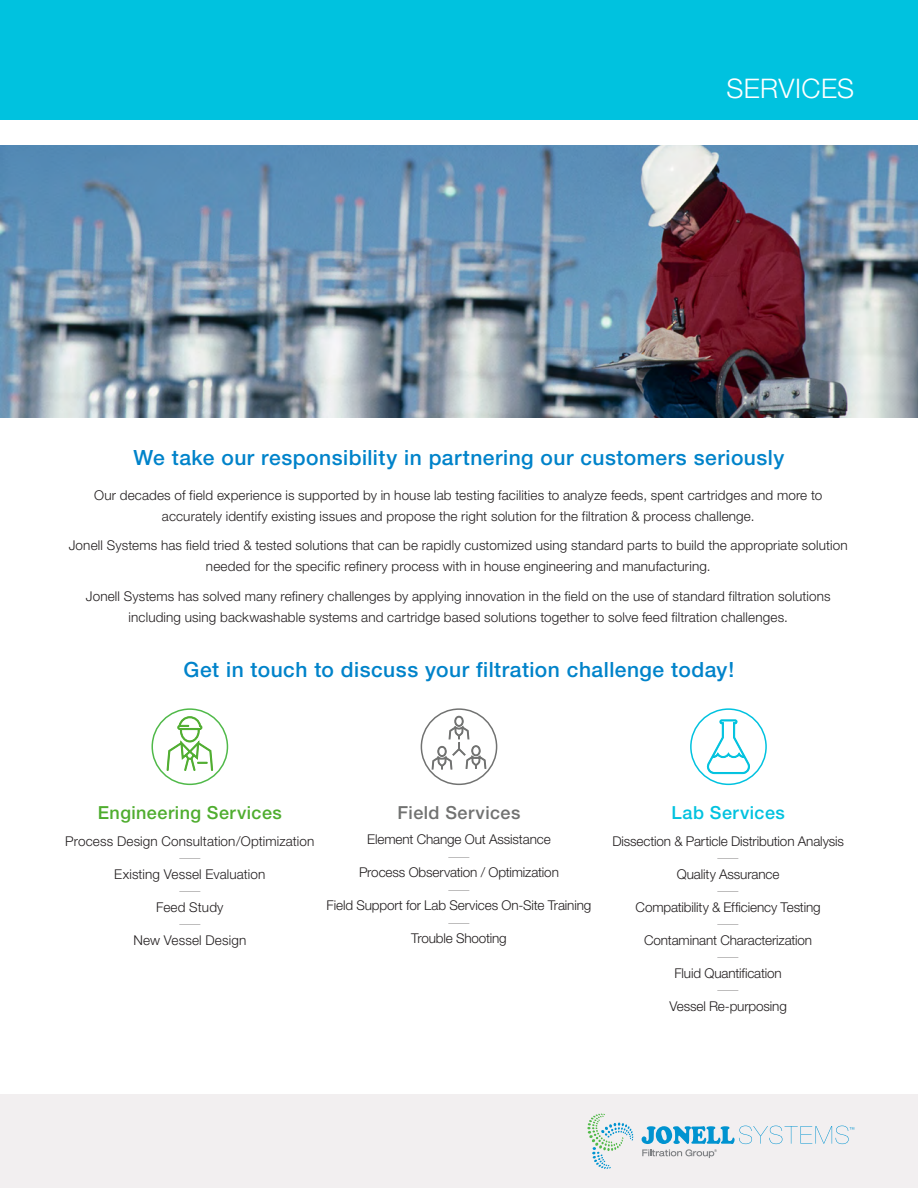
<style>
.page{position:relative;width:918px;height:1188px;background:#fff}
.page>*{position:absolute;margin:0;border:0;box-sizing:border-box;transform-origin:0 0}
.t1{font:300 27px "Helvetica Neue";letter-spacing:.015em;color:#fff}
.t2{font:500 21px "Helvetica Neue";letter-spacing:.025em;color:#0083ca}
.t3{font:500 18px "Helvetica Neue";letter-spacing:.025em;color:#4fad2f}
.t4{font:500 18px "Helvetica Neue";letter-spacing:.025em;color:#717271}
.t5{font:500 18px "Helvetica Neue";letter-spacing:.025em;color:#00c2df}
.t6{font:300 13.5px/21px "Helvetica Neue";letter-spacing:.01em;color:#231f20;text-align:center}
.t7{font:300 13.5px "Helvetica Neue";letter-spacing:-.01em;color:#231f20}
.t8{font:200 13.5px "Helvetica Neue";color:#231f20;scale:2.1 1}
</style>
<div class="page">
<div style="left:0;top:1094px;width:918px;height:94px;background:#f2eff0"></div>
<svg style="left:587px;top:1114px;width:46px;height:55px"></svg>
<svg style="left:642px;top:1126px;width:212px;height:32px"></svg>
<div style="left:0;top:0;width:918px;height:119px;background:#00c2df"></div>
<img style="left:0;top:145px;width:918px;height:272px">
<div style="left:421px;top:708px;width:76px;height:77px;border:2px solid #717271;border-radius:50%"></div>
<svg style="left:432px;top:715px;width:54px;height:64px"></svg>
<div style="left:690px;top:708px;width:77px;height:77px;border:2px solid #00c2df;border-radius:50%"></div>
<svg style="left:706px;top:709px;width:44px;height:65px"></svg>
<div style="left:151px;top:708px;width:77px;height:77px;border:2px solid #50b949;border-radius:50%"></div>
<svg style="left:167px;top:716px;width:46px;height:55px"></svg>
<h1 class="t1" style="left:726px;top:72px;width:129px">SERVICES</h1>
<h2 class="t2" style="left:134px;top:445px;width:652px">We take our responsibility in partnering our customers seriously</h2>
<p class="t6" style="left:94px;top:484px;width:730px">Our decades of field experience is supported by in house lab testing facilities to analyze feeds, spent cartridges and more to accurately identify existing issues and propose the right solution for the filtration &amp; process challenge.</p>
<p class="t6" style="left:69px;top:535px;width:780px">Jonell Systems has field tried &amp; tested solutions that can be rapidly customized using standard parts to build the appropriate solution needed for the specific refinery process with in house engineering and manufacturing.</p>
<p class="t6" style="left:86px;top:585px;width:746px">Jonell Systems has solved many refinery challenges by applying innovation in the field on the use of standard filtration solutions including using backwashable systems and cartridge based solutions together to solve feed filtration challenges.</p>
<h2 class="t2" style="left:184px;top:657px;width:552px">Get in touch to discuss your filtration challenge today!</h2>
<h3 class="t3" style="left:98px;top:802px;width:186px">Engineering Services</h3>
<p class="t6" style="left:65px;top:830px;width:251px">Process Design Consultation/Optimization</p>
<p class="t8" style="left:176px;top:849px;width:15px">—</p>
<p class="t6" style="left:114px;top:863px;width:153px">Existing Vessel Evaluation</p>
<p class="t8" style="left:176px;top:882px;width:15px">—</p>
<p class="t6" style="left:156px;top:896px;width:69px">Feed Study</p>
<p class="t8" style="left:176px;top:915px;width:15px">—</p>
<p class="t6" style="left:133px;top:929px;width:114px">New Vessel Design</p>
<h3 class="t4" style="left:398px;top:802px;width:124px">Field Services</h3>
<p class="t7" style="left:367px;top:831px;width:185px">Element Change Out Assistance</p>
<p class="t8" style="left:445px;top:848px;width:15px">—</p>
<p class="t7" style="left:359px;top:864px;width:201px">Process Observation / Optimization</p>
<p class="t8" style="left:445px;top:881px;width:15px">—</p>
<p class="t7" style="left:327px;top:897px;width:266px">Field Support for Lab Services On-Site Training</p>
<p class="t8" style="left:445px;top:914px;width:15px">—</p>
<p class="t7" style="left:411px;top:930px;width:97px">Trouble Shooting</p>
<h3 class="t5" style="left:671px;top:802px;width:115px">Lab Services</h3>
<p class="t7" style="left:612px;top:832px;width:233px">Dissection &amp; Particle Distribution Analysis</p>
<p class="t8" style="left:714px;top:849px;width:15px">—</p>
<p class="t7" style="left:677px;top:865px;width:104px">Quality Assurance</p>
<p class="t8" style="left:714px;top:882px;width:15px">—</p>
<p class="t7" style="left:636px;top:898px;width:187px">Compatibility &amp; Efficiency Testing</p>
<p class="t8" style="left:714px;top:915px;width:15px">—</p>
<p class="t7" style="left:644px;top:931px;width:170px">Contaminant Characterization</p>
<p class="t8" style="left:714px;top:948px;width:15px">—</p>
<p class="t7" style="left:675px;top:964px;width:109px">Fluid Quantification</p>
<p class="t8" style="left:714px;top:981px;width:15px">—</p>
<p class="t7" style="left:669px;top:997px;width:119px">Vessel Re-purposing</p>
</div>
